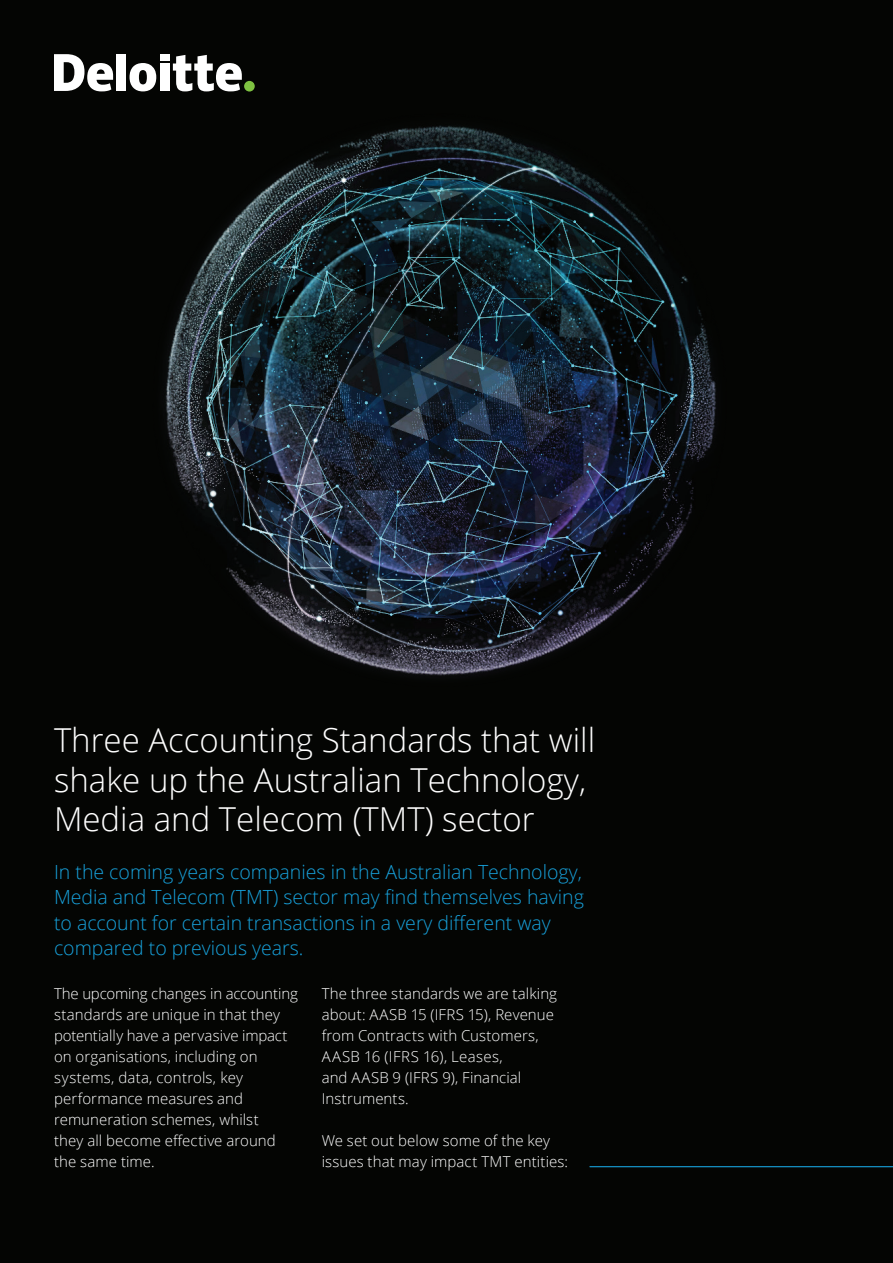
<style>
.page{position:relative;width:893px;height:1263px;background:#040503}
.page>*{position:absolute;margin:0;border:0;box-sizing:border-box;transform-origin:0 0}
.t1{font:300 33px/39.6px "Open Sans";color:#fff}
.t2{font:300 19.5px/25.5px "Open Sans";color:#17a1db}
.t3{font:300 15px/21px "Open Sans";letter-spacing:.005em;color:#fff}
</style>
<div class="page">
<div style="left:244px;top:81px;width:11px;height:11px;background:#7ec241;border-radius:50%"></div>
<div style="left:117px;top:54px;width:9px;height:37px;background:#fff"></div>
<svg style="left:130px;top:63px;width:26px;height:28px"></svg>
<div style="left:160px;top:64px;width:9px;height:27px;background:#fff"></div>
<div style="left:160px;top:54px;width:9px;height:6px;background:#fff"></div>
<svg style="left:173px;top:55px;width:69px;height:36px"></svg>
<svg style="left:54px;top:54px;width:59px;height:37px"></svg>
<hr style="left:590px;top:1166px;width:303px;height:1px;background:#17a1db">
<img style="left:165px;top:125px;width:551px;height:551px">
<h1 class="t1" style="left:54px;top:719px;width:543px">Three Accounting Standards that will shake up the Australian Technology,<br>Media and Telecom (TMT) sector</h1>
<h2 class="t2" style="left:54px;top:858px;width:531px">In the coming years companies in the Australian Technology, Media and Telecom (TMT) sector may find themselves having to account for certain transactions in a very different way compared to previous years.</h2>
<p class="t3" style="left:54px;top:983px;width:245px">The upcoming changes in accounting standards are unique in that they potentially have a pervasive impact on organisations, including on systems, data, controls, key performance measures and remuneration schemes, whilst<br>they all become effective around the same time.</p>
<p class="t3" style="left:322px;top:983px;width:237px">The three standards we are talking about: AASB 15 (IFRS 15), Revenue from Contracts with Customers,<br>AASB 16 (IFRS 16), Leases,<br>and AASB 9 (IFRS 9), Financial<br>Instruments.</p>
<p class="t3" style="left:322px;top:1130px;width:248px">We set out below some of the key issues that may impact TMT entities:</p>
</div>
